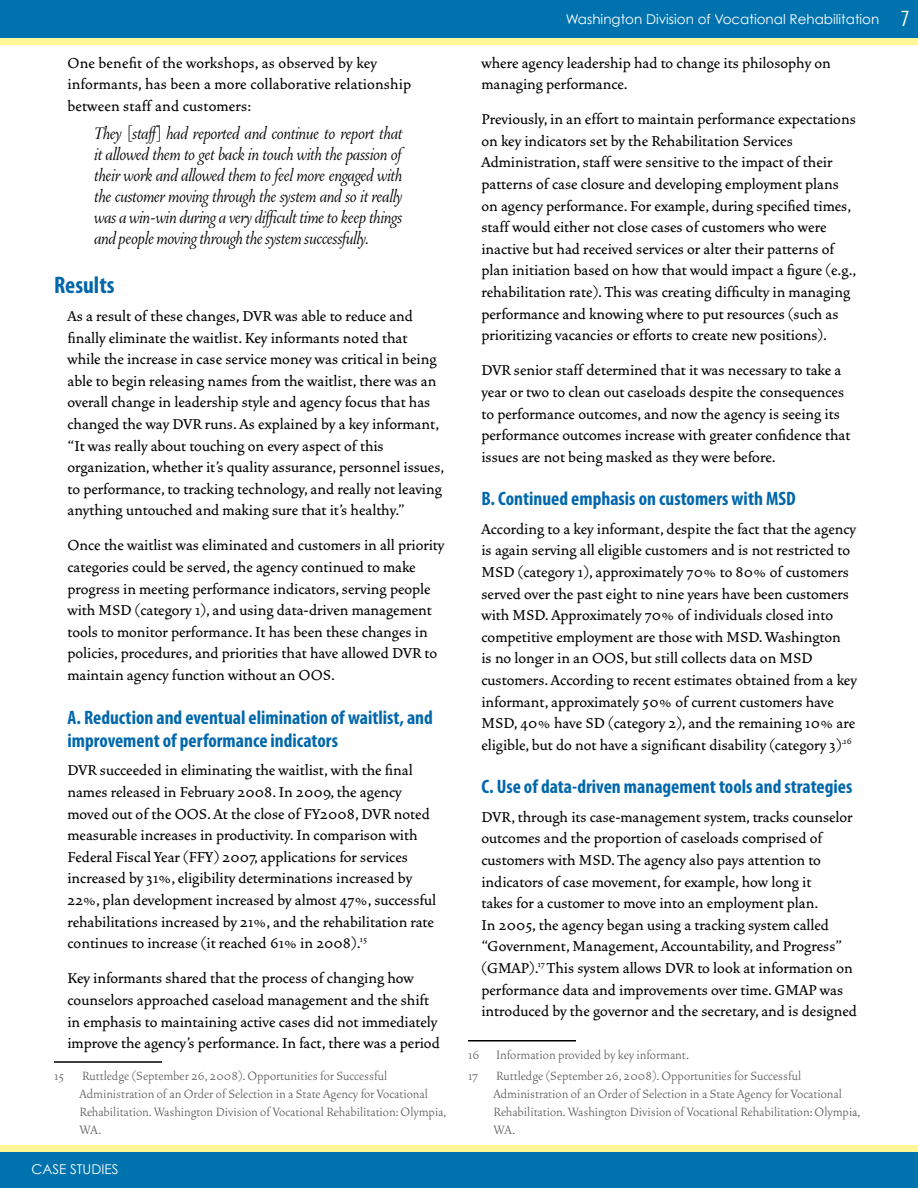
<style>
.page{position:relative;width:918px;height:1188px;background:#fff}
.page>*{position:absolute;margin:0;border:0;box-sizing:border-box;transform-origin:0 0}
.t1{font:700 condensed 24px "Myriad Pro";color:#0067ac}
.t2{font:italic 300 21px/21px "Vendetta";letter-spacing:-.02em;color:#000;text-align:justify}
.t3{font:700 condensed 19.5px/23.4px "Myriad Pro";color:#0067ac}
.t4{font:500 18px/21.6px "Vendetta";color:#000}
.t5{font:300 15px/18px "Vendetta";color:#58595b}
.t6{font:13.5px "Century Gothic";color:#fff}
.s1{font-family:"Trade Gothic Cond Eighteen";font-size:21px}
</style>
<div class="page">
<div style="left:0;top:1146px;width:918px;height:12px;background:#fff698"></div>
<div style="left:0;top:33px;width:918px;height:12px;background:#fff698"></div>
<div style="left:0;top:0;width:918px;height:38px;background:#0073ae"></div>
<div style="left:0;top:1152px;width:918px;height:36px;background:#0073ae"></div>
<hr style="left:54px;top:1061px;width:108px;height:2px;background:#000">
<hr style="left:468px;top:1040px;width:108px;height:2px;background:#000">
<p class="t4" style="left:68px;top:52px;width:345px">One benefit of the workshops, as observed by key informants, has been a more collaborative relationship between staff and customers:</p>
<p class="t2" style="left:94px;top:123px;width:310px">They [staff] had reported and continue to report that it allowed them to get back in touch with the passion of their work and allowed them to feel more engaged with the customer moving through the system and so it really was a win-win during a very difficult time to keep things and people moving through the system successfully.</p>
<h1 class="t1" style="left:54px;top:271px;width:62px">Results</h1>
<p class="t4" style="left:68px;top:305px;width:379px">As a result of these changes, DVR was able to reduce and finally eliminate the waitlist. Key informants noted that while the increase in case service money was critical in being able to begin releasing names from the waitlist, there was an overall change in leadership style and agency focus that has changed the way DVR runs. As explained by a key informant, “It was really about touching on every aspect of this organization, whether it’s quality assurance, personnel issues, to performance, to tracking technology, and really not leaving anything untouched and making sure that it’s healthy.”</p>
<p class="t4" style="left:68px;top:535px;width:378px">Once the waitlist was eliminated and customers in all priority categories could be served, the agency continued to make progress in meeting performance indicators, serving people with MSD (category 1), and using data-driven management tools to monitor performance. It has been these changes in policies, procedures, and priorities that have allowed DVR to maintain agency function without an OOS.</p>
<p class="t3" style="left:68px;top:706px;width:367px">A. Reduction and eventual elimination of waitlist, and improvement of performance indicators</p>
<p class="t4" style="left:68px;top:760px;width:370px">DVR succeeded in eliminating the waitlist, with the final names released in February 2008. In 2009, the agency moved out of the OOS. At the close of FY2008, DVR noted measurable increases in productivity. In comparison with Federal Fiscal Year (FFY) 2007, applications for services increased by 31%, eligibility determinations increased by 22%, plan development increased by almost 47%, successful rehabilitations increased by 21%, and the rehabilitation rate continues to increase (it reached 61% in 2008).<sup>15</sup></p>
<p class="t4" style="left:68px;top:968px;width:374px">Key informants shared that the process of changing how counselors approached caseload management and the shift in emphasis to maintaining active cases did not immediately improve the agency’s performance. In fact, there was a period</p>
<p class="t5" style="left:80px;top:1067px;width:369px;text-indent:-26px">15 Ruttledge (September 26, 2008).Opportunities for Successful Administration of an Order of Selection in a State Agency for Vocational Rehabilitation.Washington Division of Vocational Rehabilitation:Olympia, WA.</p>
<p class="t6" style="left:31px;top:1161px;width:89px">CASE STUDIES</p>
<p class="t6" style="left:566px;top:11px;width:346px">Washington Division of Vocational Rehabilitation <span class="s1">7</span></p>
<p class="t4" style="left:482px;top:52px;width:351px">where agency leadership had to change its philosophy on managing performance.</p>
<p class="t4" style="left:482px;top:109px;width:377px">Previously, in an effort to maintain performance expectations on key indicators set by the Rehabilitation Services Administration, staff were sensitive to the impact of their patterns of case closure and developing employment plans on agency performance. For example, during specified times, staff would either not close cases of customers who were inactive but had received services or alter their patterns of plan initiation based on how that would impact a figure (e.g., rehabilitation rate). This was creating difficulty in managing performance and knowing where to put resources (such as prioritizing vacancies or efforts to create new positions).</p>
<p class="t4" style="left:482px;top:360px;width:370px">DVR senior staff determined that it was necessary to take a year or two to clean out caseloads despite the consequences to performance outcomes, and now the agency is seeing its performance outcomes increase with greater confidence that issues are not being masked as they were before.</p>
<p class="t3" style="left:482px;top:488px;width:316px">B. Continued emphasis on customers with MSD</p>
<p class="t4" style="left:482px;top:518px;width:377px">According to a key informant, despite the fact that the agency is again serving all eligible customers and is not restricted to MSD (category 1), approximately 70% to 80% of customers served over the past eight to nine years have been customers with MSD. Approximately 70% of individuals closed into competitive employment are those with MSD. Washington<br>is no longer in an OOS, but still collects data on MSD customers. According to recent estimates obtained from a key informant, approximately 50% of current customers have MSD, 40% have SD (category 2), and the remaining 10% are eligible, but do not have a significant disability (category 3)<sup>.16</sup></p>
<p class="t3" style="left:482px;top:776px;width:372px">C. Use of data-driven management tools and strategies</p>
<p class="t4" style="left:482px;top:806px;width:377px">DVR, through its case-management system, tracks counselor outcomes and the proportion of caseloads comprised of customers with MSD. The agency also pays attention to indicators of case movement, for example, how long it<br>takes for a customer to move into an employment plan.<br>In 2005, the agency began using a tracking system called “Government, Management, Accountability, and Progress” (GMAP).<sup>17</sup> This system allows DVR to look at information on performance data and improvements over time. GMAP was introduced by the governor and the secretary, and is designed</p>
<p class="t5" style="left:468px;top:1044px;width:335px;line-height:21.3px">16 Information provided by key informant.<br>17 Ruttledge (September 26, 2008).Opportunities for Successful</p>
<p class="t5" style="left:494px;top:1085px;width:369px">Administration of an Order of Selection in a State Agency for Vocational<br>Rehabilitation.Washington Division of Vocational Rehabilitation:Olympia,<br>WA.</p>
</div>
